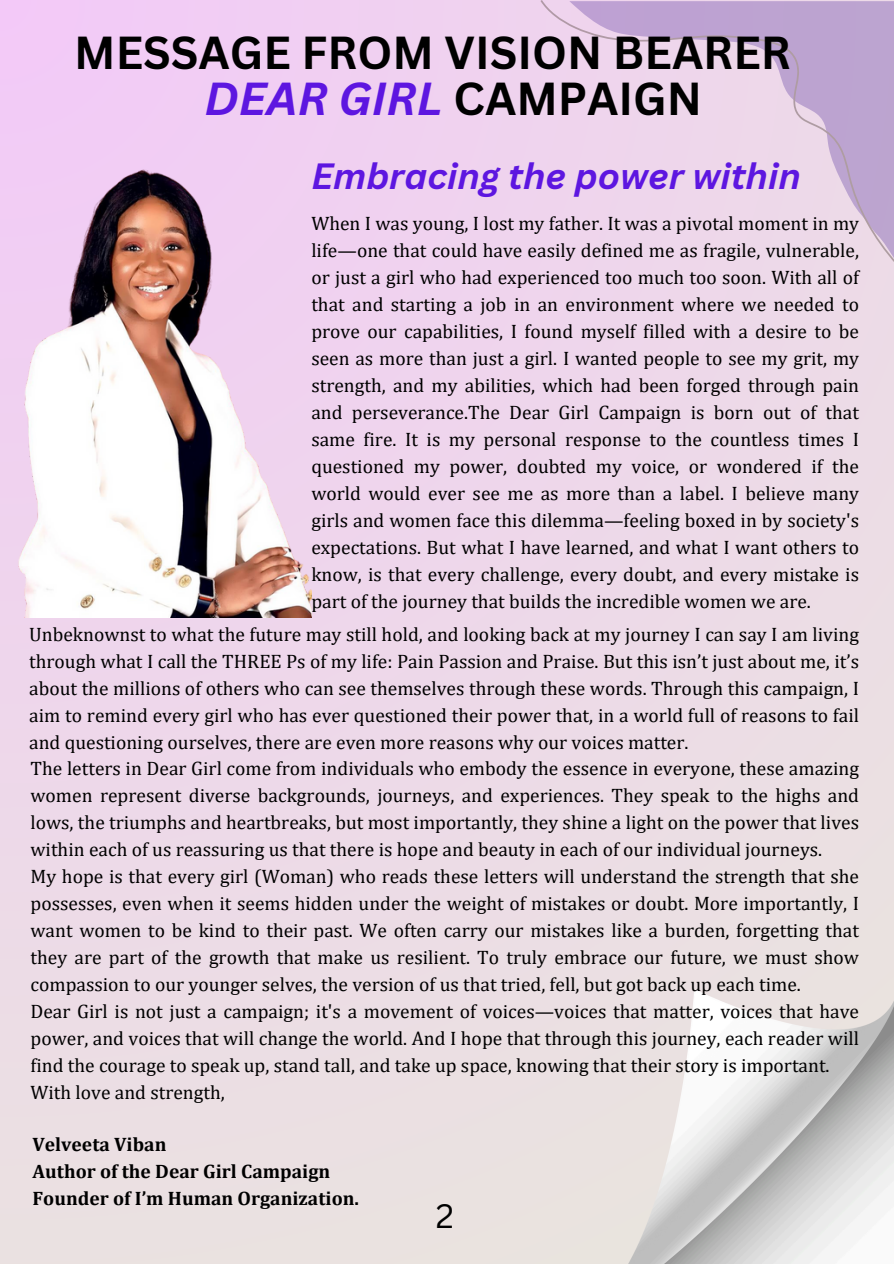
<style>
.page{position:relative;width:894px;height:1264px;background:#fff}
.page>*{position:absolute;margin:0;border:0;box-sizing:border-box;transform-origin:0 0}
.t1{font:700 45px "Canva Sans";color:#000}
.t2{font:italic 700 45px "Canva Sans";color:#5d16e0}
.t3{font:italic 700 35.55px "Canva Sans";color:#5d16e0}
.t4{font:33px "Canva Sans";color:#000}
.t5{font:19.5px/27px "Cambria";color:#000;text-align:justify}
.t6{font:700 19.5px/27px "Cambria";color:#000}
.s1{font-style:normal;color:#000}
</style>
<div class="page">
<div style="left:0;top:0;width:893px;height:1263px;background:#eddae7"></div>
<img style="left:16px;top:151px;width:295px;height:466px">
<svg style="left:540px;top:0;width:353px;height:261px"></svg>
<img style="left:628px;top:989px;width:265px;height:274px">
<p class="t1" style="left:74px;top:21px;width:718px">MESSAGE FROM VISION BEARER</p>
<p class="t2" style="left:204px;top:67px;width:498px">DEAR GIRL <span class="s1">CAMPAIGN</span></p>
<p class="t3" style="left:311px;top:151px;width:491px">Embracing the power within</p>
<h1 class="t5" style="left:311px;top:210px;width:549px">When I was young, I lost my father. It was a pivotal moment in my life—one that could have easily defined me as fragile, vulnerable, or just a girl who had experienced too much too soon. With all of that and starting a job in an environment where we needed to prove our capabilities, I found myself filled with a desire to be seen as more than just a girl. I wanted people to see my grit, my strength, and my abilities, which had been forged through pain and perseverance.The Dear Girl Campaign is born out of that same fire. It is my personal response to the countless times I questioned my power, doubted my voice, or wondered if the world would ever see me as more than a label. I believe many girls and women face this dilemma—feeling boxed in by society's expectations. But what I have learned, and what I want others to know, is that every challenge, every doubt, and every mistake is part of the journey that builds the incredible women we are.</h1>
<p class="t5" style="left:29px;top:620px;width:831px">Unbeknownst to what the future may still hold, and looking back at my journey I can say I am living through what I call the THREE Ps of my life: Pain Passion and Praise. But this isn’t just about me, it’s about the millions of others who can see themselves through these words. Through this campaign, I aim to remind every girl who has ever questioned their power that, in a world full of reasons to fail and questioning ourselves, there are even more reasons why our voices matter.</p>
<h2 class="t5" style="left:30px;top:754px;width:829px">The letters in Dear Girl come from individuals who embody the essence in everyone, these amazing women represent diverse backgrounds, journeys, and experiences. They speak to the highs and lows, the triumphs and heartbreaks, but most importantly, they shine a light on the power that lives within each of us reassuring us that there is hope and beauty in each of our individual journeys.</h2>
<p class="t5" style="left:30px;top:862px;width:829px">My hope is that every girl (Woman) who reads these letters will understand the strength that she possesses, even when it seems hidden under the weight of mistakes or doubt. More importantly, I want women to be kind to their past. We often carry our mistakes like a burden, forgetting that they are part of the growth that make us resilient. To truly embrace our future, we must show compassion to our younger selves, the version of us that tried, fell, but got back up each time.</p>
<p class="t5" style="left:30px;top:997px;width:829px">Dear Girl is not just a campaign; it's a movement of voices—voices that matter, voices that have power, and voices that will change the world. And I hope that through this journey, each reader will find the courage to speak up, stand tall, and take up space, knowing that their story is important.</p>
<p class="t5" style="left:30px;top:1078px;width:196px">With love and strength,</p>
<h3 class="t6" style="left:33px;top:1130px;width:328px">Velveeta Viban<br>Author of the Dear Girl Campaign<br>Founder of I’m Human Organization.</h3>
<p class="t4" style="left:435px;top:1192px;width:20px">2</p>
</div>
